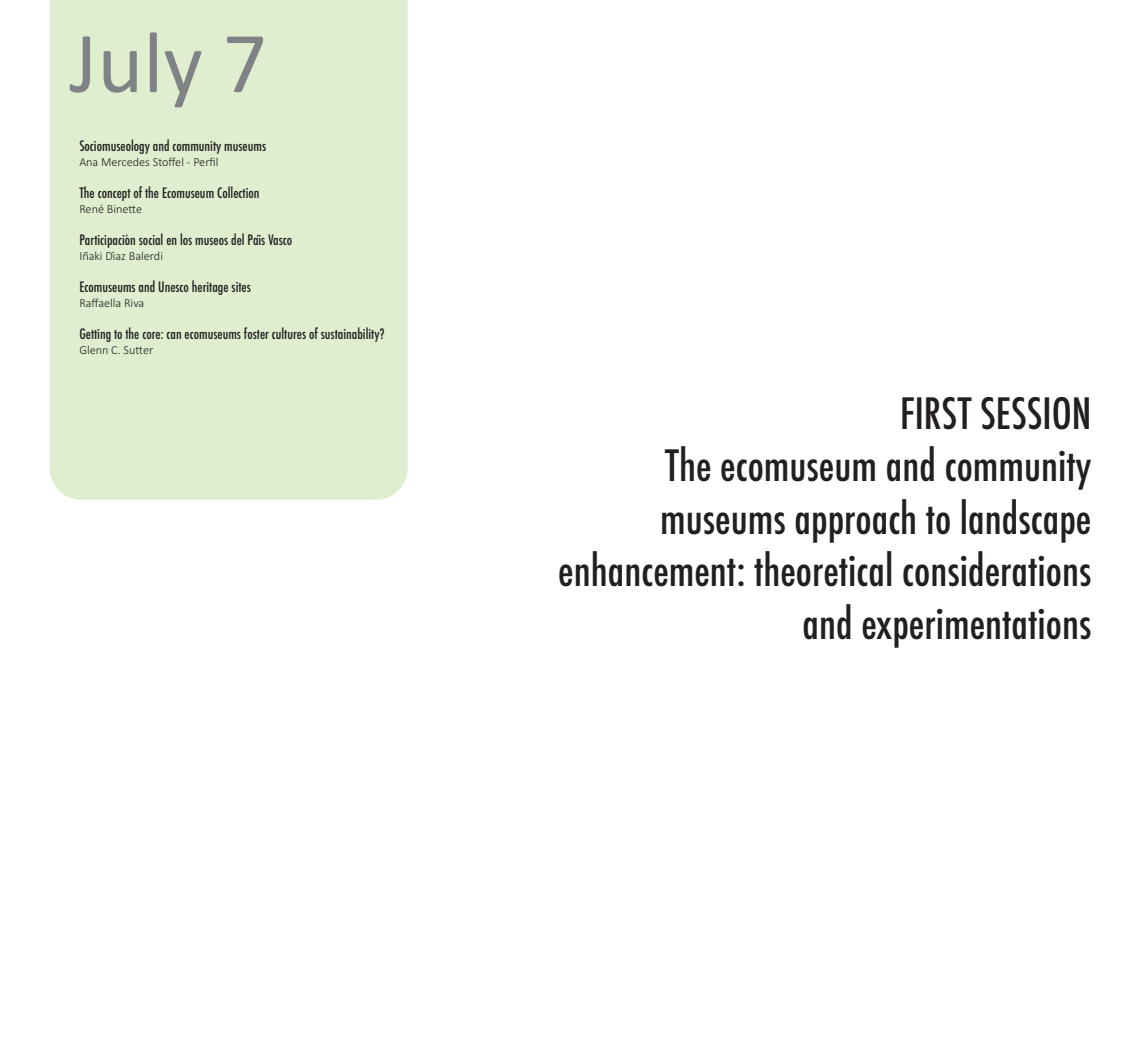
<style>
.page{position:relative;width:1141px;height:1042px;background:#fff}
.page>*{position:absolute;margin:0;border:0;box-sizing:border-box;transform-origin:0 0}
.t1{font:87.5px "Calibri";color:#808285}
.t2{font:500 condensed 42px/52.5px "Futura";color:#231f20;text-align:right}
.t3{font:500 condensed 14px "Futura";color:#231f20}
.t4{font:300 12.25px "Calibri";color:#231f20}
</style>
<div class="page">
<div style="left:50px;top:0;width:358px;height:500px;background:#dfeecf"></div>
<h1 class="t1" style="left:69px;top:11px;width:199px">July 7</h1>
<p class="t3" style="left:79px;top:137px;width:188px">Sociomuseology and community museums</p>
<p class="t4" style="left:79px;top:154px;width:141px">Ana Mercedes Stoffel - Perfil</p>
<p class="t3" style="left:79px;top:184px;width:182px">The concept of the Ecomuseum Collection</p>
<p class="t4" style="left:79px;top:201px;width:64px">René Binette</p>
<p class="t3" style="left:79px;top:231px;width:214px">Participación social en los museos del País Vasco</p>
<p class="t4" style="left:79px;top:248px;width:85px">Iñaki Díaz Balerdi</p>
<p class="t3" style="left:79px;top:278px;width:173px">Ecomuseums and Unesco heritage sites</p>
<p class="t4" style="left:79px;top:295px;width:66px">Raffaella Riva</p>
<p class="t3" style="left:79px;top:325px;width:307px">Getting to the core: can ecomuseums foster cultures of sustainability?</p>
<p class="t4" style="left:79px;top:342px;width:75px">Glenn C. Sutter</p>
<h2 class="t2" style="left:558px;top:388px;width:535px">FIRST SESSION<br>The ecomuseum and community museums approach to landscape enhancement: theoretical considerations and experimentations</h2>
</div>
